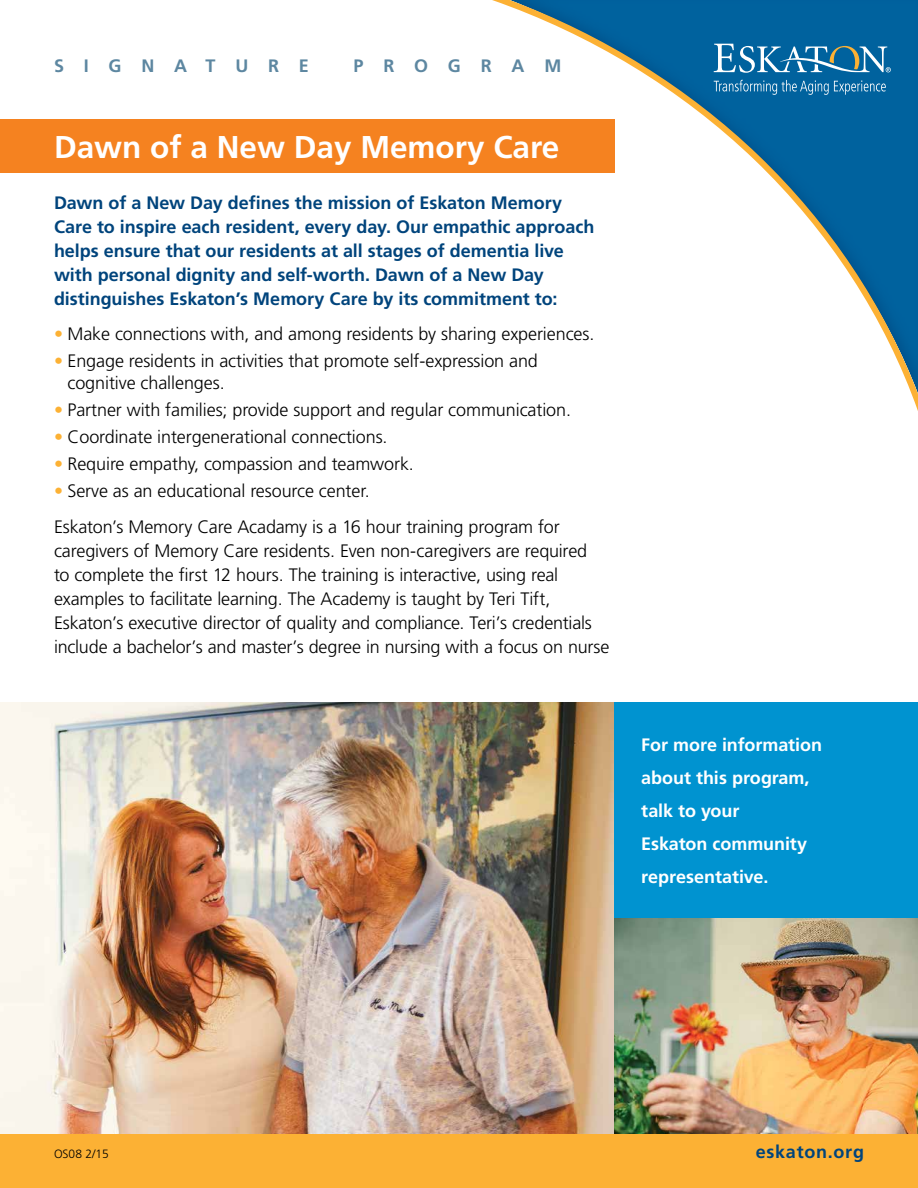
<style>
.page{position:relative;width:918px;height:1188px;background:#fff}
.page>*{position:absolute;margin:0;border:0;box-sizing:border-box;transform-origin:0 0}
.t1{font:700 31.5px "Frutiger LT Std";color:#fff}
.t2{font:300 18px/24px "Frutiger LT Std";letter-spacing:-.005em;color:#000}
.t3{font:700 18px/24px "Frutiger LT Std";color:#00447c}
.t4{font:700 18px/33px "Frutiger LT Std";letter-spacing:-.005em;color:#fff}
.t5{font:700 18px "Frutiger LT Std";letter-spacing:1.1em;color:#5d87a1}
.t6{font:700 18px "Frutiger LT Std";letter-spacing:.04em;color:#00447c}
.t7{font:300 12px "Frutiger LT Std";color:#000}
.s1{color:#fcb134}
</style>
<div class="page">
<svg style="left:492px;top:0;width:426px;height:411px"></svg>
<svg style="left:714px;top:80px;width:172px;height:15px;background:#2b7cae"></svg>
<svg style="left:714px;top:44px;width:177px;height:29px;background:#4187b0"></svg>
<img style="left:0;top:702px;width:614px;height:432px">
<img style="left:614px;top:918px;width:304px;height:216px">
<div style="left:614px;top:702px;width:304px;height:216px;background:#0093d0"></div>
<div style="left:0;top:1134px;width:918px;height:54px;background:#fcb134"></div>
<div style="left:0;top:119px;width:614px;height:54px;background:#f58220"></div>
<p class="t5" style="left:54px;top:55px;width:256px">SIGNATURE</p>
<p class="t5" style="left:354px;top:55px;width:209px">PROGRAM</p>
<h1 class="t1" style="left:54px;top:128px;width:507px">Dawn of a New Day Memory Care</h1>
<p class="t3" style="left:54px;top:191px;width:542px">Dawn of a New Day defines the mission of Eskaton Memory Care to inspire each resident, every day. Our empathic approach helps ensure that our residents at all stages of dementia live with personal dignity and self-worth. Dawn of a New Day distinguishes Eskaton’s Memory Care by its commitment to:</p>
<p class="t2" style="left:54px;top:322px;width:542px"><span class="s1">•</span> Make connections with, and among residents by sharing experiences.</p>
<p class="t2" style="left:68px;top:350px;width:472px;line-height:22.5px;text-indent:-14px"><span class="s1">•</span> Engage residents in activities that promote self-expression and cognitive challenges.</p>
<p class="t2" style="left:54px;top:398px;width:519px"><span class="s1">•</span> Partner with families; provide support and regular communication.</p>
<p class="t2" style="left:54px;top:425px;width:335px"><span class="s1">•</span> Coordinate intergenerational connections.</p>
<p class="t2" style="left:54px;top:452px;width:361px"><span class="s1">•</span> Require empathy, compassion and teamwork.</p>
<p class="t2" style="left:54px;top:473px;width:507px;line-height:36px"><span class="s1">•</span> Serve as an educational resource center.<br>Eskaton’s Memory Care Acadamy is a 16 hour training program for</p>
<p class="t2" style="left:54px;top:539px;width:557px">caregivers of Memory Care residents. Even non-caregivers are required<br>to complete the first 12 hours. The training is interactive, using real examples to facilitate learning. The Academy is taught by Teri Tift, Eskaton’s executive director of quality and compliance. Teri’s credentials include a bachelor’s and master’s degree in nursing with a focus on nurse</p>
<p class="t4" style="left:641px;top:728px;width:182px">For more information about this program, talk to your<br>Eskaton community representative.</p>
<p class="t7" style="left:54px;top:1147px;width:56px">OS08 2/15</p>
<p class="t6" style="left:756px;top:1141px;width:110px">eskaton.org</p>
</div>
